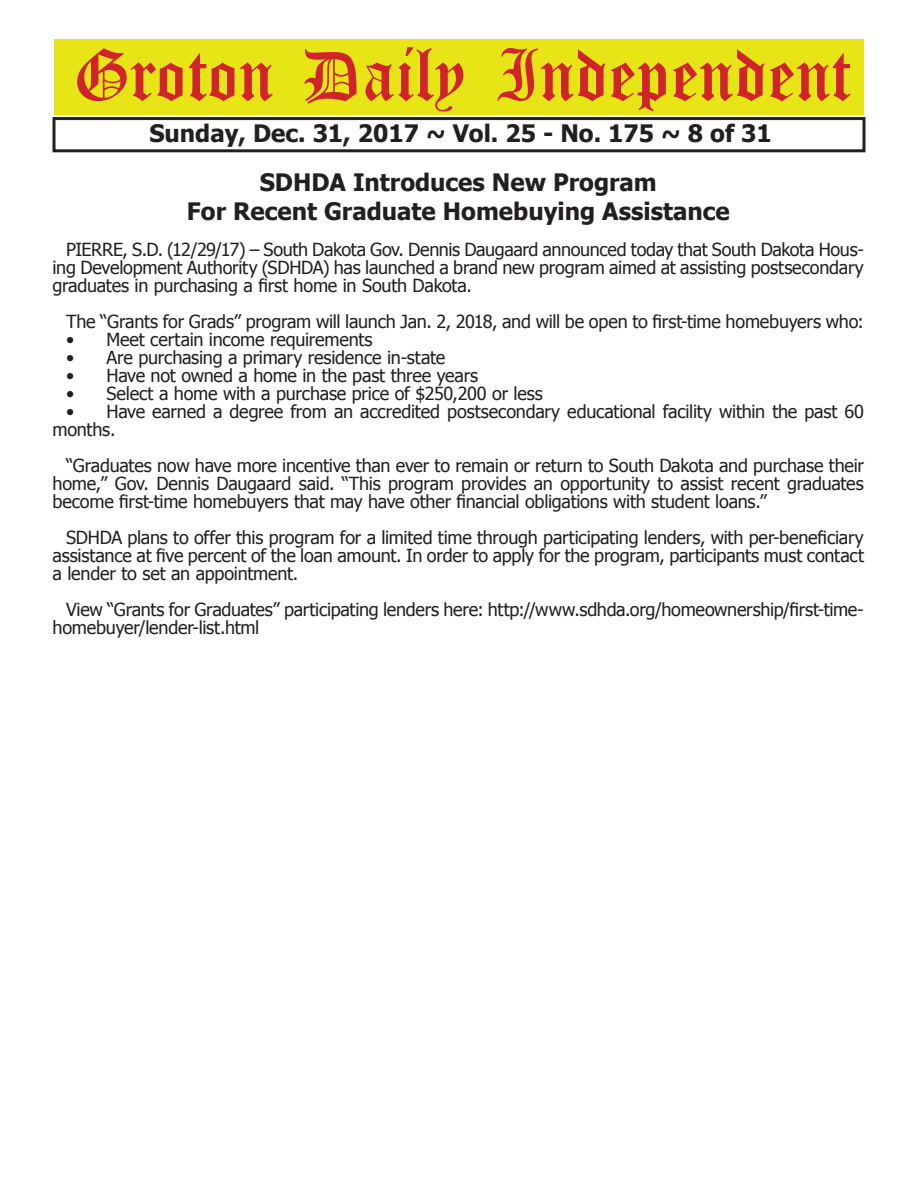
<style>
.page{position:relative;width:918px;height:1188px;background:#fff}
.page>*{position:absolute;margin:0;border:0;box-sizing:border-box;transform-origin:0 0}
.t1{font:54px "Old English Five";color:#d1232a}
.t2{font:700 24px/28.8px "Tahoma";color:#231f20;text-align:center}
.t3{font:18px/18px "Tahoma";letter-spacing:-.01em;color:#231f20;text-align:justify}
</style>
<div class="page">
<div style="left:52px;top:117px;width:814px;height:35px;border:3px solid #231f20"></div>
<div style="left:54px;top:40px;width:810px;height:75px;background:#e7e515"></div>
<h1 class="t1" style="left:73px;top:50px;width:779px">Groton Daily Independent</h1>
<h2 class="t2" style="left:149px;top:117px;width:624px">Sunday, Dec. 31, 2017 ~ Vol. 25 - No. 175 ~ 8 of 31</h2>
<h2 class="t2" style="left:187px;top:166px;width:544px">SDHDA Introduces New Program<br>For Recent Graduate Homebuying Assistance</h2>
<p class="t3" style="left:52px;top:239px;width:813px;text-indent:14px">PIERRE, S.D. (12/29/17) – South Dakota Gov. Dennis Daugaard announced today that South Dakota Hous&shy;ing Development Authority (SDHDA) has launched a brand new program aimed at assisting postsecondary graduates in purchasing a first home in South Dakota.</p>
<p class="t3" style="left:66px;top:311px;width:799px">The “Grants for Grads” program will launch Jan. 2, 2018, and will be open to first-time homebuyers who:</p>
<p class="t3" style="left:66px;top:329px;width:308px">• Meet certain income requirements</p>
<p class="t3" style="left:66px;top:347px;width:381px">• Are purchasing a primary residence in-state</p>
<p class="t3" style="left:66px;top:365px;width:414px">• Have not owned a home in the past three years</p>
<p class="t3" style="left:66px;top:383px;width:478px">• Select a home with a purchase price of $250,200 or less</p>
<p class="t3" style="left:52px;top:401px;width:813px;text-indent:14px">• Have earned a degree from an accredited postsecondary educational facility within the past 60 months.</p>
<p class="t3" style="left:52px;top:455px;width:813px;text-indent:14px">“Graduates now have more incentive than ever to remain or return to South Dakota and purchase their home,” Gov. Dennis Daugaard said. “This program provides an opportunity to assist recent graduates become first-time homebuyers that may have other financial obligations with student loans.”</p>
<p class="t3" style="left:52px;top:527px;width:813px;text-indent:14px">SDHDA plans to offer this program for a limited time through participating lenders, with per-beneficiary assistance at five percent of the loan amount. In order to apply for the program, participants must contact a lender to set an appointment.</p>
<p class="t3" style="left:52px;top:599px;width:813px;text-indent:14px">View “Grants for Graduates” participating lenders here: http://www.sdhda.org/homeownership/first-time&shy;homebuyer/lender-list.html</p>
</div>
